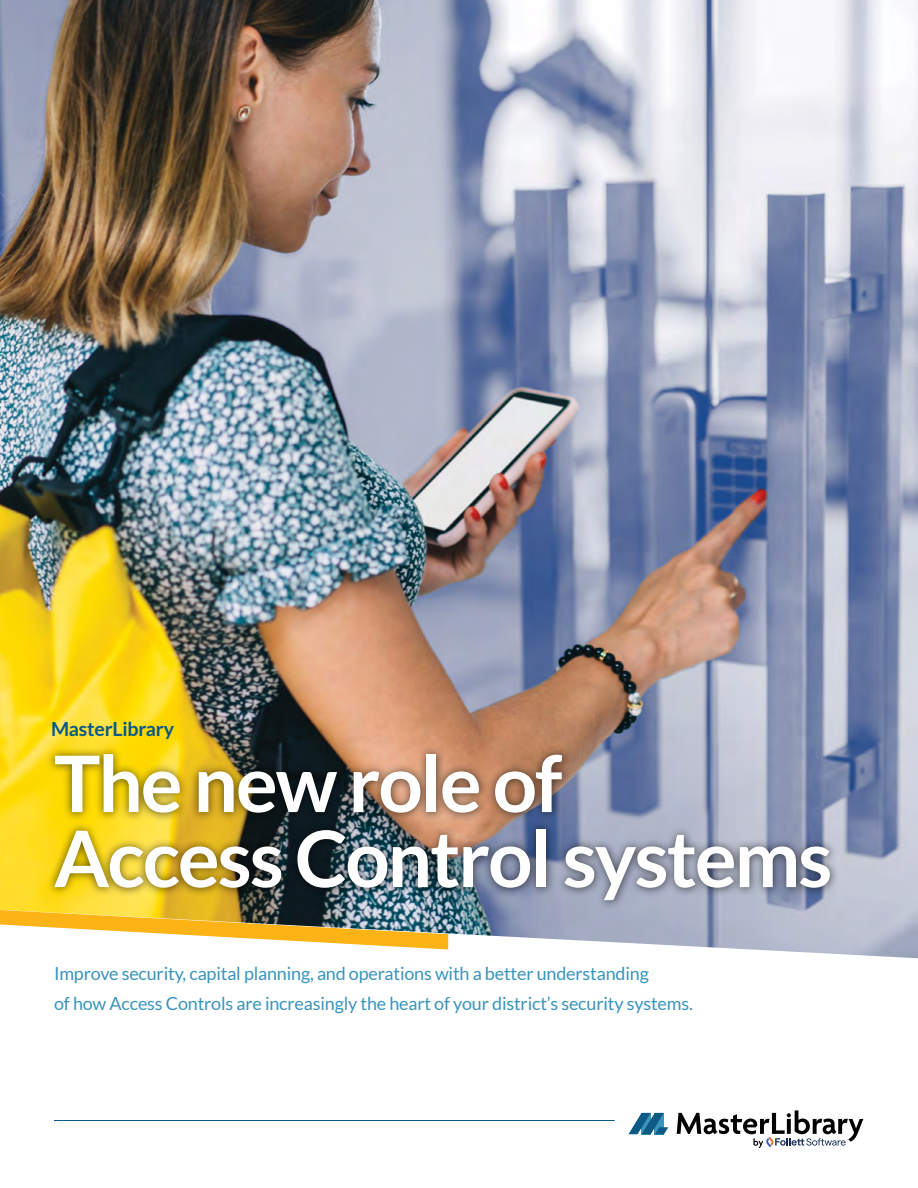
<style>
.page{position:relative;width:918px;height:1188px;background:#fff}
.page>*{position:absolute;margin:0;border:0;box-sizing:border-box;transform-origin:0 0}
.t1{font:700 78px/75px "Lato";letter-spacing:-.025em;color:#fff}
.t2{font:700 19.5px "Lato";letter-spacing:-.01em;color:#075887}
.t3{font:18px/30px "Lato";letter-spacing:-.01em;color:#3994bc}
</style>
<div class="page">
<img style="left:0;top:0;width:918px;height:958px">
<svg style="left:0;top:910px;width:448px;height:39px"></svg>
<svg style="left:628px;top:1113px;width:40px;height:21px"></svg>
<svg style="left:677px;top:1110px;width:186px;height:38px"></svg>
<hr style="left:54px;top:1120px;width:561px;height:1px;background:#075887">
<div style="left:45px;top:745px;width:794px;height:165px;background:#000;opacity:.58"></div>
<p class="t2" style="left:51px;top:717px;width:125px">MasterLibrary</p>
<h1 class="t1" style="left:54px;top:745px;width:780px">The new role of<br>Access Control systems</h1>
<p class="t3" style="left:54px;top:959px;width:640px">Improve security, capital planning, and operations with a better understanding<br>of how Access Controls are increasingly the heart of your district’s security systems.</p>
</div>
